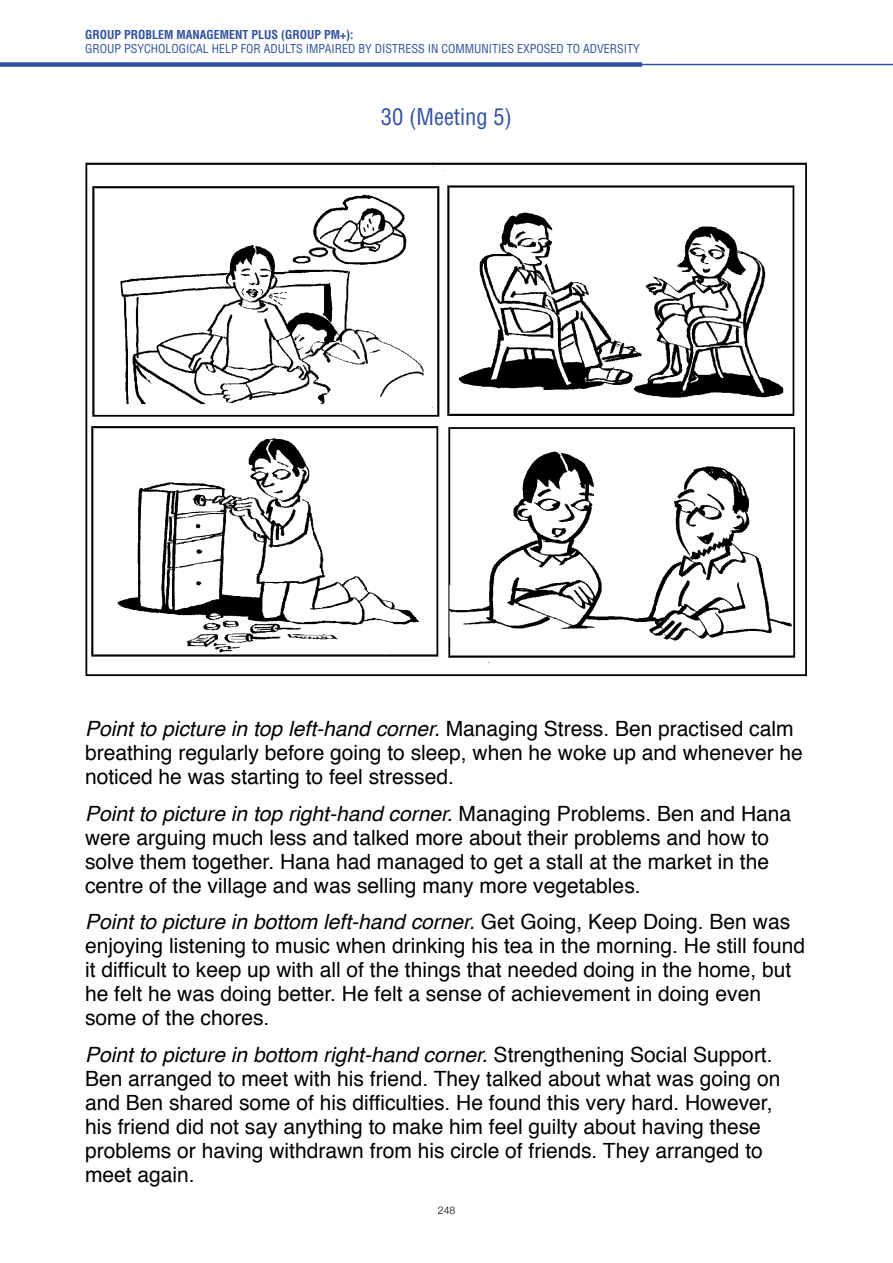
<style>
.page{position:relative;width:893px;height:1263px;background:#fff}
.page>*{position:absolute;margin:0;border:0;box-sizing:border-box;transform-origin:0 0}
.t1{font:condensed 22.5px "Helvetica";color:#2f52a0}
.t2{font:21px/24px "Helvetica";color:#000}
.t3{font:condensed 12px "Helvetica";color:#2f52a0}
.t4{font:700 condensed 12px "Helvetica";color:#2f52a0}
.t5{font:300 10.5px "Helvetica Neue";color:#000}
.s1{font-style:italic}
</style>
<div class="page">
<hr style="left:0;top:64px;width:893px;height:1px;background:#2f52a0">
<div style="left:0;top:62px;width:642px;height:5px;background:#2f52a0"></div>
<img style="left:85px;top:162px;width:722px;height:531px">
<p class="t4" style="left:85px;top:27px;width:270px">GROUP PROBLEM MANAGEMENT PLUS (GROUP PM+):</p>
<p class="t3" style="left:85px;top:42px;width:556px">GROUP PSYCHOLOGICAL HELP FOR ADULTS IMPAIRED BY DISTRESS IN COMMUNITIES EXPOSED TO ADVERSITY</p>
<p class="t1" style="left:381px;top:102px;width:133px">30 (Meeting 5)</p>
<p class="t2" style="left:85px;top:717px;width:719px"><span class="s1">Point to picture in top left-hand corner.</span> Managing Stress. Ben practised calm breathing regularly before going to sleep, when he woke up and whenever he noticed he was starting to feel stressed.</p>
<p class="t2" style="left:85px;top:802px;width:708px"><span class="s1">Point to picture in top right-hand corner.</span> Managing Problems. Ben and Hana were arguing much less and talked more about their problems and how to solve them together. Hana had managed to get a stall at the market in the centre of the village and was selling many more vegetables.</p>
<p class="t2" style="left:85px;top:911px;width:722px"><span class="s1">Point to picture in bottom left-hand corner.</span> Get Going, Keep Doing. Ben was enjoying listening to music when drinking his tea in the morning. He still found it difficult to keep up with all of the things that needed doing in the home, but he felt he was doing better. He felt a sense of achievement in doing even some of the chores.</p>
<p class="t2" style="left:85px;top:1043px;width:697px"><span class="s1">Point to picture in bottom right-hand corner.</span> Strengthening Social Support.<br>Ben arranged to meet with his friend. They talked about what was going on and Ben shared some of his difficulties. He found this very hard. However, his friend did not say anything to make him feel guilty about having these problems or having withdrawn from his circle of friends. They arranged to meet again.</p>
<p class="t5" style="left:438px;top:1202px;width:19px">248</p>
</div>
